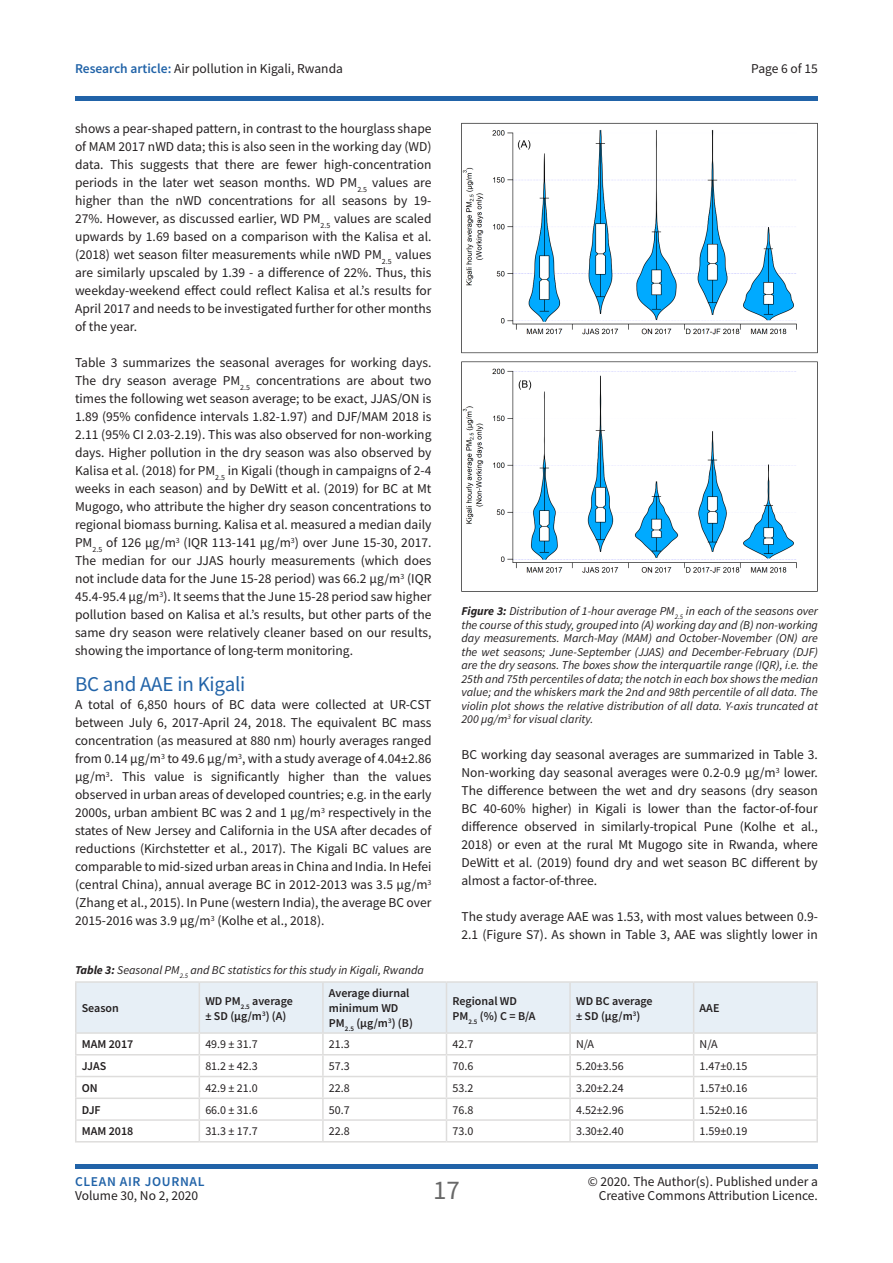
<style>
.page{position:relative;width:893px;height:1263px;background:#fff}
.page>*{position:absolute;margin:0;border:0;box-sizing:border-box;transform-origin:0 0}
.t1{font:27px "Source Sans Pro";color:#686868}
.t2{font:21px "Source Sans Pro";letter-spacing:-.01em;color:#2163a8}
.t3{font:13.5px/18px "Source Sans Pro";color:#231f20;text-align:justify}
.t4{font:600 13.5px "Source Sans Pro";letter-spacing:.05em;color:#2163a8}
.t5{font:italic 12px/13.5px "Source Sans Pro";color:#231f20;text-align:justify}
.t6{font:12px "Source Sans Pro";color:#231f20}
.t7{font:600 12px/15px "Source Sans Pro";color:#231f20}
.s1{font-weight:600;color:#2163a8}
.s2{font-weight:700}
</style>
<div class="page">
<hr style="left:75px;top:96px;width:743px;height:4px;background:#2163a8">
<div style="left:75px;top:1164px;width:743px;height:5px;background:#2163a8"></div>
<hr style="left:75px;top:981px;width:124px;height:2px;background:#dedddc">
<hr style="left:199px;top:981px;width:124px;height:2px;background:#dedddc">
<hr style="left:323px;top:981px;width:123px;height:2px;background:#dedddc">
<hr style="left:446px;top:981px;width:124px;height:2px;background:#dedddc">
<hr style="left:570px;top:981px;width:124px;height:2px;background:#dedddc">
<hr style="left:694px;top:981px;width:124px;height:2px;background:#dedddc">
<hr style="left:816px;top:983px;width:2px;height:49px;background:#dedddc">
<hr style="left:694px;top:1032px;width:124px;height:2px;background:#dedddc">
<hr style="left:816px;top:1034px;width:2px;height:20px;background:#dedddc">
<hr style="left:694px;top:1054px;width:124px;height:1px;background:#dedddc">
<hr style="left:816px;top:1055px;width:2px;height:21px;background:#dedddc">
<hr style="left:694px;top:1076px;width:124px;height:1px;background:#dedddc">
<hr style="left:816px;top:1077px;width:2px;height:20px;background:#dedddc">
<hr style="left:694px;top:1097px;width:124px;height:2px;background:#dedddc">
<hr style="left:816px;top:1099px;width:2px;height:20px;background:#dedddc">
<hr style="left:694px;top:1119px;width:124px;height:2px;background:#dedddc">
<svg style="left:75px;top:983px;width:742px;height:158px"></svg>
<hr style="left:816px;top:1121px;width:2px;height:20px;background:#dedddc">
<hr style="left:75px;top:1141px;width:124px;height:1px;background:#dedddc">
<hr style="left:199px;top:1141px;width:124px;height:1px;background:#dedddc">
<hr style="left:323px;top:1141px;width:123px;height:1px;background:#dedddc">
<hr style="left:446px;top:1141px;width:124px;height:1px;background:#dedddc">
<hr style="left:570px;top:1141px;width:124px;height:1px;background:#dedddc">
<hr style="left:694px;top:1141px;width:124px;height:1px;background:#dedddc">
<img style="left:461px;top:123px;width:357px;height:469px">
<p class="t3" style="left:75px;top:60px;width:269px"><span class="s1">Research article:</span> Air pollution in Kigali, Rwanda</p>
<p class="t3" style="left:751px;top:60px;width:68px">Page 6 of 15</p>
<p class="t3" style="left:75px;top:119px;width:358px">shows a pear-shaped pattern, in contrast to the hourglass shape of MAM 2017 nWD data; this is also seen in the working day (WD) data. This suggests that there are fewer high-concentration periods in the later wet season months. WD PM<sub>2.5</sub> values are higher than the nWD concentrations for all seasons by 19- 27%. However, as discussed earlier, WD PM<sub>2.5</sub> values are scaled upwards by 1.69 based on a comparison with the Kalisa et al. (2018) wet season filter measurements while nWD PM<sub>2.5</sub> values are similarly upscaled by 1.39 - a difference of 22%. Thus, this weekday-weekend effect could reflect Kalisa et al.’s results for April 2017 and needs to be investigated further for other months of the year.</p>
<p class="t3" style="left:75px;top:353px;width:358px">Table 3 summarizes the seasonal averages for working days.<br>The dry season average PM<sub>2.5</sub> concentrations are about two times the following wet season average; to be exact, JJAS/ON is 1.89 (95% confidence intervals 1.82-1.97) and DJF/MAM 2018 is 2.11 (95% CI 2.03-2.19). This was also observed for non-working days. Higher pollution in the dry season was also observed by Kalisa et al. (2018) for PM<sub>2.5</sub> in Kigali (though in campaigns of 2-4 weeks in each season) and by DeWitt et al. (2019) for BC at Mt Mugogo, who attribute the higher dry season concentrations to regional biomass burning. Kalisa et al. measured a median daily PM<sub>2.5</sub> of 126 µg/m<sup>3</sup> (IQR 113-141 µg/m<sup>3</sup>) over June 15-30, 2017.<br>The median for our JJAS hourly measurements (which does not include data for the June 15-28 period) was 66.2 µg/m<sup>3</sup> (IQR 45.4-95.4 µg/m<sup>3</sup>). It seems that the June 15-28 period saw higher pollution based on Kalisa et al.’s results, but other parts of the same dry season were relatively cleaner based on our results, showing the importance of long-term monitoring.</p>
<p class="t2" style="left:75px;top:671px;width:172px">BC and AAE in Kigali</p>
<p class="t3" style="left:75px;top:695px;width:358px">A total of 6,850 hours of BC data were collected at UR-CST between July 6, 2017-April 24, 2018. The equivalent BC mass concentration (as measured at 880 nm) hourly averages ranged from 0.14 µg/m<sup>3</sup> to 49.6 µg/m<sup>3</sup>, with a study average of 4.04±2.86 µg/m<sup>3</sup>. This value is significantly higher than the values observed in urban areas of developed countries; e.g. in the early 2000s, urban ambient BC was 2 and 1 µg/m<sup>3</sup> respectively in the states of New Jersey and California in the USA after decades of reductions (Kirchstetter et al., 2017). The Kigali BC values are comparable to mid-sized urban areas in China and India. In Hefei (central China), annual average BC in 2012-2013 was 3.5 µg/m<sup>3 </sup>(Zhang et al., 2015). In Pune (western India), the average BC over 2015-2016 was 3.9 µg/m<sup>3</sup> (Kolhe et al., 2018).</p>
<p class="t5" style="left:461px;top:604px;width:358px"><span class="s2">Figure 3:</span> Distribution of 1-hour average PM<sub>2.5</sub> in each of the seasons over the course of this study, grouped into (A) working day and (B) non-working day measurements. March-May (MAM) and October-November (ON) are the wet seasons; June-September (JJAS) and December-February (DJF) are the dry seasons. The boxes show the interquartile range (IQR), i.e. the 25th and 75th percentiles of data; the notch in each box shows the median value; and the whiskers mark the 2nd and 98th percentile of all data. The violin plot shows the relative distribution of all data. Y-axis truncated at 200 µg/m<sup>3</sup> for visual clarity.</p>
<p class="t3" style="left:461px;top:746px;width:358px">BC working day seasonal averages are summarized in Table 3.<br>Non-working day seasonal averages were 0.2-0.9 µg/m<sup>3</sup> lower.<br>The difference between the wet and dry seasons (dry season BC 40-60% higher) in Kigali is lower than the factor-of-four difference observed in similarly-tropical Pune (Kolhe et al., 2018) or even at the rural Mt Mugogo site in Rwanda, where DeWitt et al. (2019) found dry and wet season BC different by almost a factor-of-three.</p>
<p class="t3" style="left:461px;top:908px;width:358px">The study average AAE was 1.53, with most values between 0.9-<br>2.1 (Figure S7). As shown in Table 3, AAE was slightly lower in</p>
<p class="t5" style="left:75px;top:963px;width:350px"><span class="s2">Table 3:</span> Seasonal PM<sub>2.5</sub> and BC statistics for this study in Kigali, Rwanda</p>
<p class="t7" style="left:82px;top:1000px;width:39px">Season</p>
<p class="t7" style="left:205px;top:993px;width:89px">WD PM<sub>2.5</sub> average ± SD (µg/m<sup>3</sup>) (A)</p>
<p class="t7" style="left:329px;top:985px;width:86px">Average diurnal minimum WD<br>PM<sub>2.5</sub> (µg/m<sup>3</sup>) (B)</p>
<p class="t7" style="left:452px;top:993px;width:85px">Regional WD<br>PM<sub>2.5</sub> (%) C = B/A</p>
<p class="t7" style="left:576px;top:993px;width:78px">WD BC average ± SD (µg/m<sup>3</sup>)</p>
<p class="t7" style="left:700px;top:1000px;width:21px">AAE</p>
<p class="t7" style="left:82px;top:1037px;width:53px">MAM 2017</p>
<p class="t6" style="left:205px;top:1037px;width:54px">49.9 ± 31.7</p>
<p class="t6" style="left:329px;top:1037px;width:22px">21.3</p>
<p class="t6" style="left:452px;top:1037px;width:22px">42.7</p>
<p class="t6" style="left:576px;top:1037px;width:20px">N/A</p>
<p class="t6" style="left:700px;top:1037px;width:20px">N/A</p>
<p class="t7" style="left:82px;top:1058px;width:26px">JJAS</p>
<p class="t6" style="left:205px;top:1058px;width:54px">81.2 ± 42.3</p>
<p class="t6" style="left:329px;top:1058px;width:22px">57.3</p>
<p class="t6" style="left:452px;top:1058px;width:22px">70.6</p>
<p class="t6" style="left:576px;top:1058px;width:49px">5.20±3.56</p>
<p class="t6" style="left:700px;top:1058px;width:49px">1.47±0.15</p>
<p class="t7" style="left:82px;top:1080px;width:17px">ON</p>
<p class="t6" style="left:205px;top:1080px;width:54px">42.9 ± 21.0</p>
<p class="t6" style="left:329px;top:1080px;width:22px">22.8</p>
<p class="t6" style="left:452px;top:1080px;width:22px">53.2</p>
<p class="t6" style="left:576px;top:1080px;width:49px">3.20±2.24</p>
<p class="t6" style="left:700px;top:1080px;width:49px">1.57±0.16</p>
<p class="t7" style="left:82px;top:1102px;width:20px">DJF</p>
<p class="t6" style="left:205px;top:1102px;width:54px">66.0 ± 31.6</p>
<p class="t6" style="left:329px;top:1102px;width:22px">50.7</p>
<p class="t6" style="left:452px;top:1102px;width:22px">76.8</p>
<p class="t6" style="left:576px;top:1102px;width:49px">4.52±2.96</p>
<p class="t6" style="left:700px;top:1102px;width:49px">1.52±0.16</p>
<p class="t7" style="left:82px;top:1124px;width:53px">MAM 2018</p>
<p class="t6" style="left:205px;top:1124px;width:54px">31.3 ± 17.7</p>
<p class="t6" style="left:329px;top:1124px;width:22px">22.8</p>
<p class="t6" style="left:452px;top:1124px;width:22px">73.0</p>
<p class="t6" style="left:576px;top:1124px;width:49px">3.30±2.40</p>
<p class="t6" style="left:700px;top:1124px;width:49px">1.59±0.19</p>
<p class="t4" style="left:75px;top:1173px;width:131px">CLEAN AIR JOURNAL</p>
<p class="t3" style="left:75px;top:1186px;width:125px">Volume 30, No 2, 2020</p>
<h1 class="t1" style="left:433px;top:1172px;width:28px">17</h1>
<p class="t3" style="left:588px;top:1175px;width:232px;line-height:13.5px;text-align:right">© 2020. The Author(s). Published under a<br>Creative Commons Attribution Licence.</p>
</div>
